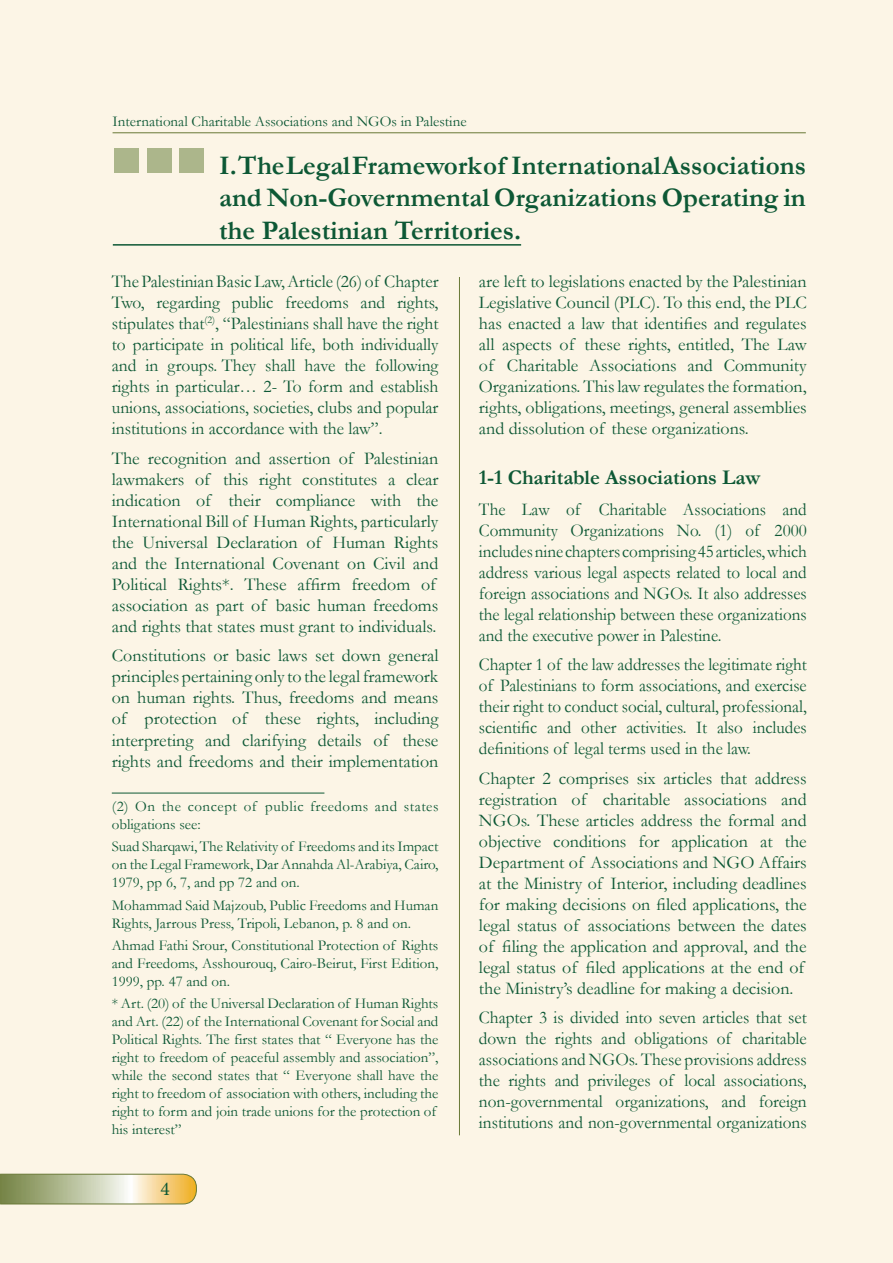
<style>
.page{position:relative;width:893px;height:1263px;background:#fcf5e6}
.page>*{position:absolute;margin:0;border:0;box-sizing:border-box;transform-origin:0 0}
.t1{font:700 27px/32.4px "Garamond";color:#0d5835;text-align:justify}
.t2{font:700 21px "Garamond";color:#0d5835}
.t3{font:19.5px "Minion Pro";color:#0d5835}
.t4{font:18px/21px "Garamond";color:#0d5835;text-align:justify}
.t5{font:18px/21px "Garamond";color:#0d5835;text-align:justify;scale:.95 1}
.t6{font:18px/21px "Garamond";color:#0d5835;text-align:justify;scale:.96 1}
.t7{font:15px/18px "Garamond";color:#0d5835;text-align:justify}
.t8{font:15px/18px "Garamond";letter-spacing:.035em;color:#0d5835}
</style>
<div class="page">
<hr style="left:113px;top:133px;width:693px;height:1px;background:#697937">
<svg style="left:0;top:1174px;width:197px;height:30px"></svg>
<hr style="left:459px;top:277px;width:1px;height:858px;background:#697937">
<div style="left:179px;top:149px;width:25px;height:24px;background:#acb68b"></div>
<div style="left:147px;top:149px;width:25px;height:24px;background:#acb68b"></div>
<div style="left:114px;top:149px;width:25px;height:24px;background:#acb68b"></div>
<hr style="left:113px;top:244px;width:408px;height:2px;background:#0d5835">
<hr style="left:112px;top:793px;width:212px;height:1px;background:#0d5835">
<p class="t7" style="left:113px;top:113px;width:356px">International Charitable Associations and NGOs in Palestine</p>
<h1 class="t1" style="left:219px;top:150px;width:588px">I. The Legal Framework of International Associations and Non-Governmental Organizations Operating in the Palestinian Territories.</h1>
<p class="t4" style="left:112px;top:272px;width:328px">The Palestinian Basic Law, Article (26) of Chapter Two, regarding public freedoms and rights, stipulates that<sup>(2)</sup>, “Palestinians shall have the right to participate in political life, both individually and in groups. They shall have the following rights in particular… 2- To form and establish unions, associations, societies, clubs and popular institutions in accordance with the law”.</p>
<p class="t4" style="left:112px;top:448px;width:328px;text-align:left">The recognition and assertion of Palestinian lawmakers of this right constitutes a clear indication of their compliance with the International Bill of Human Rights, particularly the Universal Declaration of Human Rights and the International Covenant on Civil and Political Rights*. These affirm freedom of association as part of basic human freedoms and rights that states must grant to individuals.</p>
<p class="t4" style="left:112px;top:646px;width:328px">Constitutions or basic laws set down general principles pertaining only to the legal framework on human rights. Thus, freedoms and means of protection of these rights, including interpreting and clarifying details of these rights and freedoms and their implementation</p>
<p class="t8" style="left:112px;top:798px;width:328px">(2) On the concept of public freedoms and states obligations see:</p>
<p class="t7" style="left:112px;top:838px;width:328px">Suad Sharqawi, The Relativity of Freedoms and its Impact on the Legal Framework, Dar Annahda Al-Arabiya, Cairo, 1979, pp 6, 7, and pp 72 and on.</p>
<p class="t7" style="left:112px;top:896px;width:328px">Mohammad Said Majzoub, Public Freedoms and Human<br>Rights, Jarrous Press, Tripoli, Lebanon, p. 8 and on.</p>
<p class="t7" style="left:112px;top:936px;width:328px">Ahmad Fathi Srour, Constitutional Protection of Rights and Freedoms, Asshourouq, Cairo-Beirut, First Edition, 1999, pp. 47 and on.</p>
<p class="t7" style="left:112px;top:995px;width:328px;text-align:left">* Art. (20) of the Universal Declaration of Human Rights and Art. (22) of the International Covenant for Social and Political Rights. The first states that “ Everyone has the right to freedom of peaceful assembly and association”, while the second states that “ Everyone shall have the right to freedom of association with others, including the right to form and join trade unions for the protection of his interest”</p>
<p class="t4" style="left:479px;top:272px;width:329px">are left to legislations enacted by the Palestinian Legislative Council (PLC). To this end, the PLC has enacted a law that identifies and regulates all aspects of these rights, entitled, The Law of Charitable Associations and Community Organizations. This law regulates the formation, rights, obligations, meetings, general assemblies and dissolution of these organizations.</p>
<p class="t2" style="left:479px;top:466px;width:283px">1-1 Charitable Associations Law</p>
<p class="t5" style="left:479px;top:499px;width:347px">The Law of Charitable Associations and Community Organizations No. (1) of 2000 includes nine chapters comprising 45 articles, which address various legal aspects related to local and foreign associations and NGOs. It also addresses the legal relationship between these organizations and the executive power in Palestine.</p>
<p class="t5" style="left:479px;top:654px;width:347px">Chapter 1 of the law addresses the legitimate right of Palestinians to form associations, and exercise their right to conduct social, cultural, professional, scientific and other activities. It also includes definitions of legal terms used in the law.</p>
<p class="t4" style="left:479px;top:768px;width:329px;text-align:left">Chapter 2 comprises six articles that address registration of charitable associations and NGOs. These articles address the formal and objective conditions for application at the Department of Associations and NGO Affairs at the Ministry of Interior, including deadlines for making decisions on filed applications, the legal status of associations between the dates of filing the application and approval, and the legal status of filed applications at the end of the Ministry’s deadline for making a decision.</p>
<p class="t6" style="left:479px;top:1007px;width:343px">Chapter 3 is divided into seven articles that set down the rights and obligations of charitable associations and NGOs. These provisions address the rights and privileges of local associations, non-governmental organizations, and foreign institutions and non-governmental organizations</p>
<p class="t3" style="left:161px;top:1177px;width:11px">4</p>
</div>
